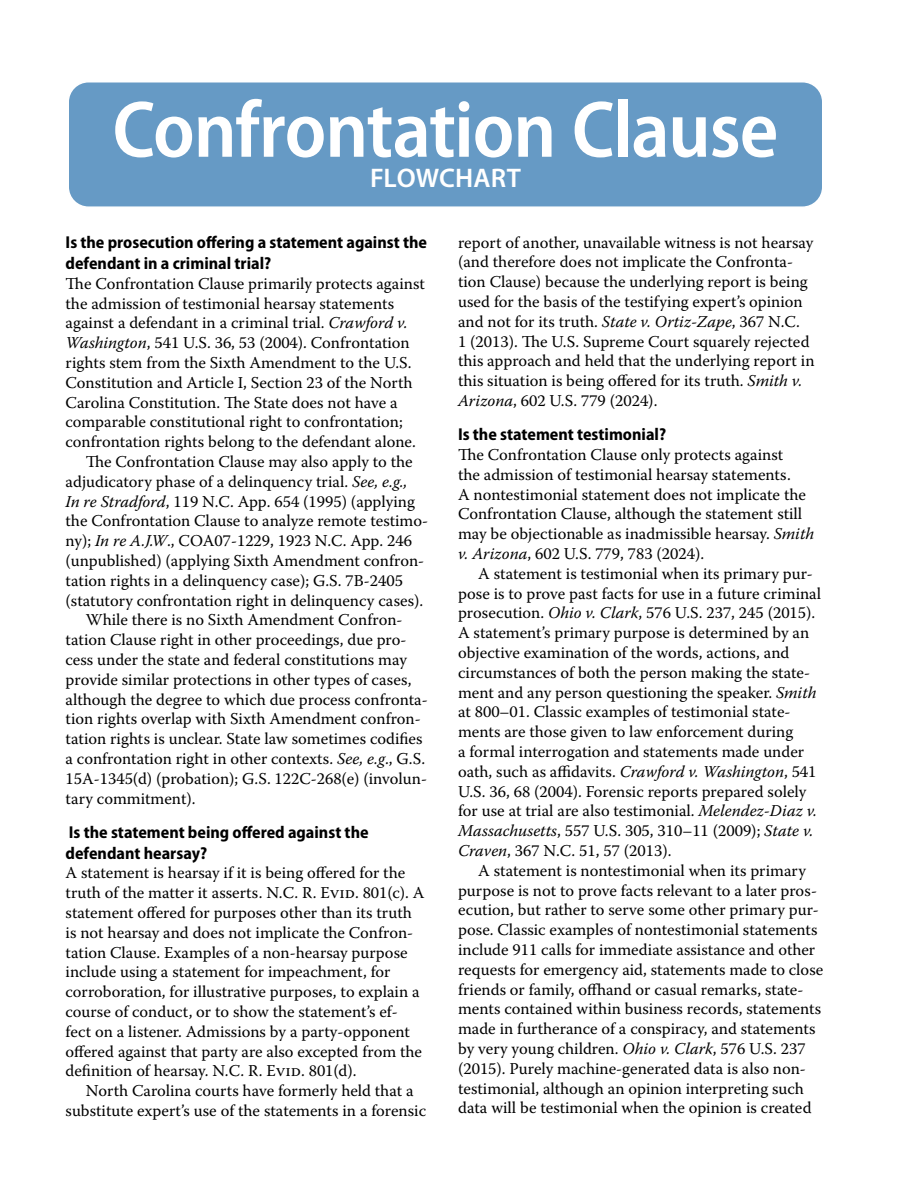
<style>
.page{position:relative;width:918px;height:1188px;background:#fff}
.page>*{position:absolute;margin:0;border:0;box-sizing:border-box;transform-origin:0 0}
.t1{font:600 semi-condensed 81px "Myriad Pro";letter-spacing:-.015em;color:#fff}
.t2{font:600 27px "Myriad Pro";color:#fff}
.t3{font:700 semi-condensed 17.25px/20.7px "Myriad Pro";color:#000}
.t4{font:16.5px/19.8px "Warnock Pro";color:#000}
.s1{font-style:italic}
</style>
<div class="page">
<div style="left:68px;top:82px;width:755px;height:125px;background:#669ac5;border-radius:20px"></div>
<div style="left:68px;top:81px;width:756px;height:127px;border:2px solid #fff;border-radius:20px"></div>
<h1 class="t1" style="left:113px;top:79px;width:667px">Confrontation Clause</h1>
<h2 class="t2" style="left:370px;top:161px;width:152px">FLOWCHART</h2>
<p class="t3" style="left:66px;top:232px;width:363px">Is the prosecution offering a statement against the defendant in a criminal trial?</p>
<p class="t4" style="left:66px;top:273px;width:361px">The Confrontation Clause primarily protects against</p>
<p class="t4" style="left:66px;top:293px;width:330px">the admission of testimonial hearsay statements</p>
<p class="t4" style="left:66px;top:313px;width:344px">against a defendant in a criminal trial. <span class="s1">Crawford v.</span></p>
<p class="t4" style="left:66px;top:333px;width:346px"><span class="s1">Washington</span>, 541 U.S. 36, 53 (2004). Confrontation</p>
<p class="t4" style="left:66px;top:352px;width:348px">rights stem from the Sixth Amendment to the U.S.</p>
<p class="t4" style="left:66px;top:372px;width:348px">Constitution and Article I, Section 23 of the North</p>
<p class="t4" style="left:66px;top:392px;width:334px">Carolina Constitution. The State does not have a</p>
<p class="t4" style="left:66px;top:412px;width:339px">comparable constitutional right to confrontation;</p>
<p class="t4" style="left:66px;top:432px;width:352px">confrontation rights belong to the defendant alone.</p>
<p class="t4" style="left:86px;top:451px;width:328px">The Confrontation Clause may also apply to the</p>
<p class="t4" style="left:66px;top:471px;width:343px">adjudicatory phase of a delinquency trial. <span class="s1">See, e.g.,</span></p>
<p class="t4" style="left:66px;top:491px;width:351px"><span class="s1">In re Stradford</span>, 119 N.C. App. 654 (1995) (applying</p>
<p class="t4" style="left:66px;top:511px;width:364px">the Confrontation Clause to analyze remote testimo-</p>
<p class="t4" style="left:66px;top:531px;width:348px">ny); <span class="s1">In re A.J.W</span>., COA07-1229, 1923 N.C. App. 246</p>
<p class="t4" style="left:66px;top:550px;width:360px">(unpublished) (applying Sixth Amendment confron-</p>
<p class="t4" style="left:66px;top:570px;width:339px">tation rights in a delinquency case); G.S. 7B-2405</p>
<p class="t4" style="left:66px;top:590px;width:359px">(statutory confrontation right in delinquency cases).</p>
<p class="t4" style="left:86px;top:610px;width:318px">While there is no Sixth Amendment Confron-</p>
<p class="t4" style="left:66px;top:630px;width:342px">tation Clause right in other proceedings, due pro-</p>
<p class="t4" style="left:66px;top:649px;width:343px">cess under the state and federal constitutions may</p>
<p class="t4" style="left:66px;top:669px;width:347px">provide similar protections in other types of cases,</p>
<p class="t4" style="left:66px;top:689px;width:364px">although the degree to which due process confronta-</p>
<p class="t4" style="left:66px;top:709px;width:357px">tion rights overlap with Sixth Amendment confron-</p>
<p class="t4" style="left:66px;top:729px;width:359px">tation rights is unclear. State law sometimes codifies</p>
<p class="t4" style="left:66px;top:748px;width:361px">a confrontation right in other contexts. <span class="s1">See, e.g</span>., G.S.</p>
<p class="t4" style="left:66px;top:768px;width:363px">15A-1345(d) (probation); G.S. 122C-268(e) (involun-</p>
<p class="t4" style="left:66px;top:788px;width:132px">tary commitment).</p>
<p class="t3" style="left:66px;top:821px;width:305px">Is the statement being offered against the defendant hearsay?</p>
<p class="t4" style="left:66px;top:863px;width:360px">A statement is hearsay if it is being offered for the truth of the matter it asserts. N.C. R. Evid. 801(c). A statement offered for purposes other than its truth is not hearsay and does not implicate the Confron&shy;tation Clause. Examples of a non-hearsay purpose include using a statement for impeachment, for corroboration, for illustrative purposes, to explain a course of conduct, or to show the statement’s ef&shy;fect on a listener. Admissions by a party-opponent offered against that party are also excepted from the definition of hearsay. N.C. R. Evid. 801(d).</p>
<p class="t4" style="left:66px;top:1081px;width:362px;text-align:center">North Carolina courts have formerly held that a substitute expert’s use of the statements in a forensic</p>
<p class="t4" style="left:458px;top:232px;width:358px">report of another, unavailable witness is not hearsay (and therefore does not implicate the Confronta&shy;tion Clause) because the underlying report is being used for the basis of the testifying expert’s opinion and not for its truth. <span class="s1">State v. Ortiz-Zape</span>, 367 N.C.<br>1 (2013). The U.S. Supreme Court squarely rejected this approach and held that the underlying report in this situation is being offered for its truth. <span class="s1">Smith v.<br>Arizona</span>, 602 U.S. 779 (2024).</p>
<p class="t3" style="left:458px;top:424px;width:210px">Is the statement testimonial?</p>
<p class="t4" style="left:458px;top:444px;width:358px">The Confrontation Clause only protects against<br>the admission of testimonial hearsay statements.<br>A nontestimonial statement does not implicate the Confrontation Clause, although the statement still may be objectionable as inadmissible hearsay. <span class="s1">Smith v. Arizona</span>, 602 U.S. 779, 783 (2024).</p>
<p class="t4" style="left:458px;top:563px;width:365px;text-indent:20px">A statement is testimonial when its primary pur&shy;pose is to prove past facts for use in a future criminal prosecution. <span class="s1">Ohio v. Clark</span>, 576 U.S. 237, 245 (2015).<br>A statement’s primary purpose is determined by an objective examination of the words, actions, and circumstances of both the person making the state&shy;ment and any person questioning the speaker. <span class="s1">Smith </span>at 800–01. Classic examples of testimonial state&shy;ments are those given to law enforcement during<br>a formal interrogation and statements made under oath, such as affidavits. <span class="s1">Crawford v. Washington</span>, 541<br>U.S. 36, 68 (2004). Forensic reports prepared solely for use at trial are also testimonial. <span class="s1">Melendez-Diaz v.<br>Massachusetts</span>, 557 U.S. 305, 310–11 (2009); <span class="s1">State v.<br>Craven</span>, 367 N.C. 51, 57 (2013).</p>
<p class="t4" style="left:458px;top:860px;width:367px;text-indent:20px">A statement is nontestimonial when its primary purpose is not to prove facts relevant to a later pros&shy;ecution, but rather to serve some other primary pur&shy;pose. Classic examples of nontestimonial statements include 911 calls for immediate assistance and other requests for emergency aid, statements made to close friends or family, offhand or casual remarks, state&shy;ments contained within business records, statements made in furtherance of a conspiracy, and statements by very young children. <span class="s1">Ohio v. Clark</span>, 576 U.S. 237 (2015). Purely machine-generated data is also non&shy;testimonial, although an opinion interpreting such data will be testimonial when the opinion is created</p>
</div>
